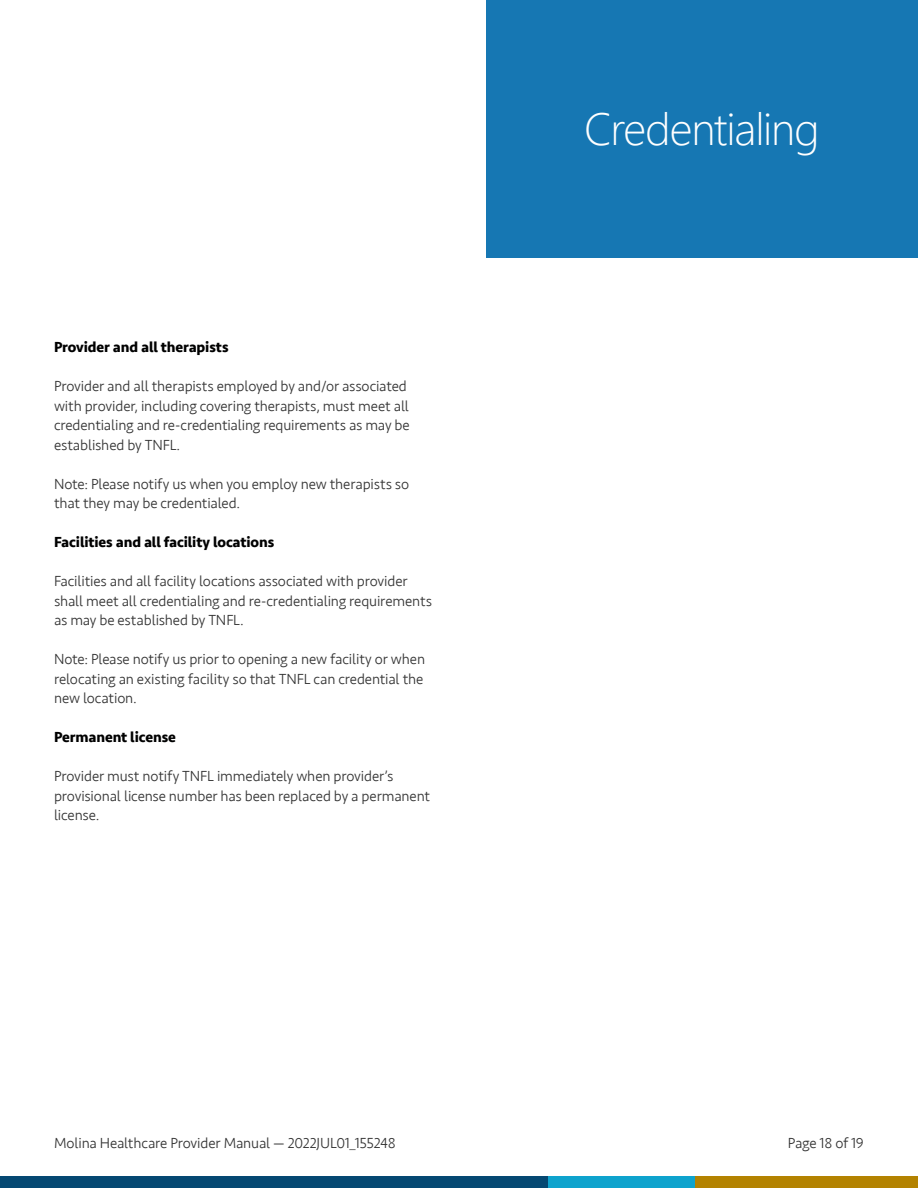
<style>
.page{position:relative;width:918px;height:1188px;background:#fff}
.page>*{position:absolute;margin:0;border:0;box-sizing:border-box;transform-origin:0 0}
.t1{font:300 45px "Segoe UI";letter-spacing:-.025em;color:#fff}
.t2{font:300 15px/19.5px "Seravek";letter-spacing:-.01em;color:#343434}
.t3{font:700 15px "Seravek";letter-spacing:-.005em;color:#000101}
.s1{font-family:"Segoe UI"}
</style>
<div class="page">
<div style="left:0;top:1176px;width:550px;height:12px;background:#054872"></div>
<div style="left:548px;top:1176px;width:148px;height:12px;background:#0ea3cd"></div>
<div style="left:696px;top:1176px;width:222px;height:12px;background:#b38200"></div>
<div style="left:486px;top:0;width:432px;height:257px;background:#1677b3"></div>
<p class="t3" style="left:54px;top:335px;width:176px">Provider and all therapists</p>
<p class="t2" style="left:54px;top:377px;width:357px">Provider and all therapists employed by and/or associated with provider, including covering therapists, must meet all credentialing and re-credentialing requirements as may be established by TNFL.</p>
<p class="t2" style="left:54px;top:474px;width:357px">Note: Please notify us when you employ new therapists so that they may be credentialed.</p>
<p class="t3" style="left:54px;top:530px;width:222px">Facilities and all facility locations</p>
<p class="t2" style="left:54px;top:572px;width:380px">Facilities and all facility locations associated with provider shall meet all credentialing and re-credentialing requirements as may be established by TNFL.</p>
<p class="t2" style="left:54px;top:650px;width:373px">Note: Please notify us prior to opening a new facility or when relocating an existing facility so that TNFL can credential the new location.</p>
<p class="t3" style="left:54px;top:725px;width:123px">Permanent license</p>
<p class="t2" style="left:54px;top:767px;width:378px">Provider must notify TNFL immediately when provider’s provisional license number has been replaced by a permanent license.</p>
<h1 class="t1" style="left:584px;top:86px;width:237px">Credentialing</h1>
<p class="t2" style="left:54px;top:1133px;width:343px">Molina Healthcare Provider Manual — 2022JUL01<span class="s1">_</span>155248</p>
<p class="t2" style="left:788px;top:1133px;width:78px">Page 18 of 19</p>
</div>
